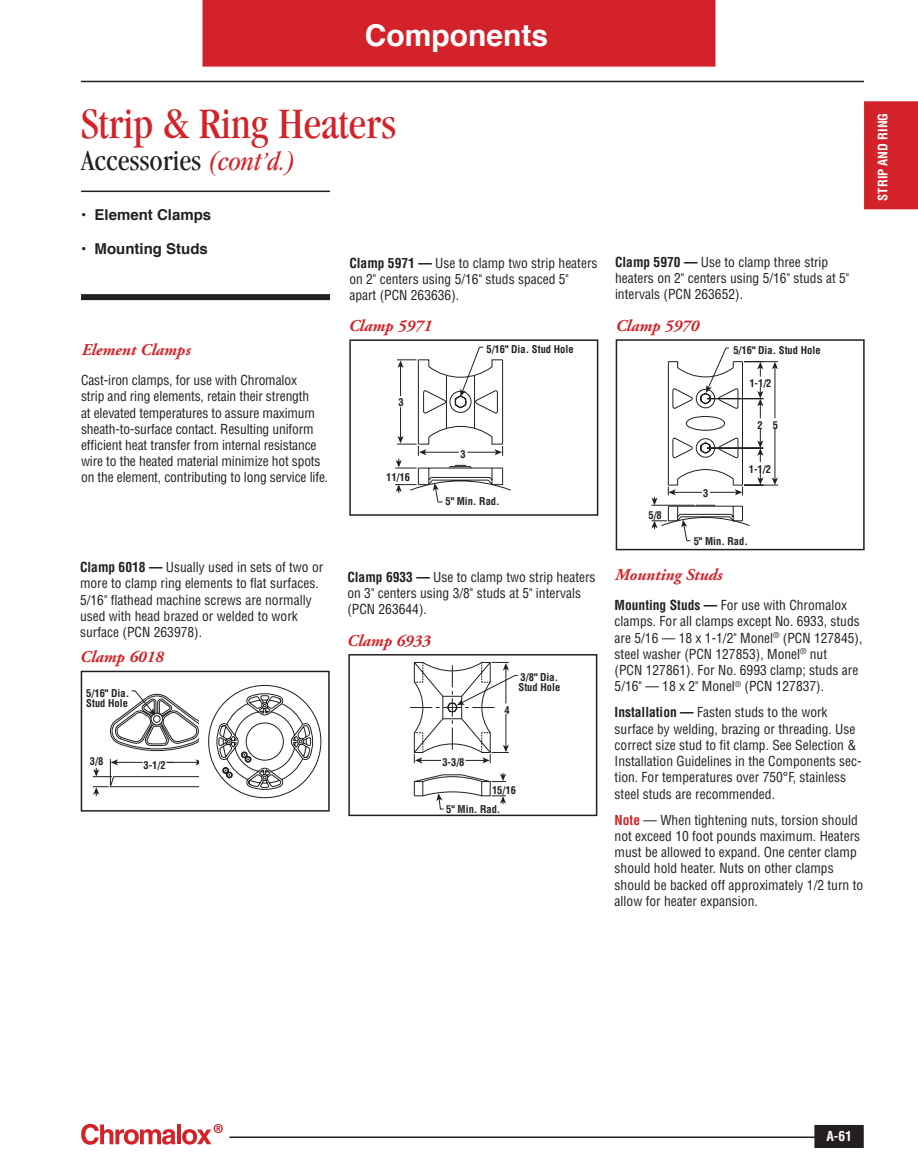
<style>
.page{position:relative;width:918px;height:1175px;background:#fff}
.page>*{position:absolute;margin:0;border:0;box-sizing:border-box;transform-origin:0 0}
.t1{font:condensed 45px "Garamond";color:#d32229}
.t2{font:condensed 30px "Garamond";color:#231f20}
.t3{font:700 30px "Helvetica";color:#fff}
.t4{font:italic 700 16.5px "Adobe Garamond";color:#d32229}
.t5{font:700 15px "Helvetica";color:#231f20}
.t6{font:condensed 13.5px/16.2px "Helvetica";color:#231f20}
.t7{font:700 condensed 13.5px "Helvetica";color:#fff}
.t8{font:700 condensed 12.75px "Helvetica";color:#fff}
.t9{font:700 condensed 10.5px/10.5px "Helvetica";color:#231f20}
.s1{font-style:italic;font-size:27px;color:#d32229}
.s2{font-weight:700}
.s3{font-weight:700;color:#d32229}
</style>
<div class="page">
<div style="left:815px;top:1125px;width:48px;height:22px;background:#231f20"></div>
<div style="left:814px;top:1124px;width:50px;height:24px;border:2px solid #231f20"></div>
<hr style="left:81px;top:81px;width:783px;height:1px;background:#231f20">
<hr style="left:230px;top:1136px;width:588px;height:2px;background:#231f20">
<svg style="left:81px;top:1123px;width:95px;height:21px"></svg>
<hr style="left:177px;top:1124px;width:4px;height:20px;background:#d32229">
<svg style="left:182px;top:1124px;width:41px;height:20px"></svg>
<div style="left:202px;top:0;width:514px;height:67px;background:#d32229"></div>
<div style="left:864px;top:101px;width:54px;height:108px;background:#d32229"></div>
<hr style="left:81px;top:190px;width:249px;height:2px;background:#231f20">
<div style="left:81px;top:294px;width:249px;height:6px;background:#231f20"></div>
<svg style="left:93px;top:684px;width:229px;height:114px"></svg>
<div style="left:143px;top:757px;width:23px;height:15px;background:#fff"></div>
<div style="left:81px;top:670px;width:249px;height:141px;border:2px solid #231f20"></div>
<svg style="left:410px;top:661px;width:108px;height:148px"></svg>
<div style="left:501px;top:703px;width:12px;height:10px;background:#fff"></div>
<div style="left:441px;top:755px;width:24px;height:14px;background:#fff"></div>
<div style="left:348px;top:654px;width:249px;height:162px;border:2px solid #231f20"></div>
<hr style="left:775px;top:425px;width:1px;height:55px;background:#231f20">
<svg style="left:772px;top:477px;width:6px;height:8px"></svg>
<hr style="left:744px;top:485px;width:34px;height:1px;background:#231f20">
<hr style="left:775px;top:367px;width:1px;height:55px;background:#231f20">
<svg style="left:772px;top:362px;width:6px;height:7px"></svg>
<hr style="left:744px;top:361px;width:34px;height:1px;background:#231f20">
<svg style="left:651px;top:347px;width:112px;height:194px"></svg>
<div style="left:702px;top:485px;width:8px;height:12px;background:#fff"></div>
<div style="left:750px;top:462px;width:19px;height:10px;background:#fff"></div>
<div style="left:756px;top:418px;width:28px;height:10px;background:#fff"></div>
<div style="left:750px;top:377px;width:21px;height:10px;background:#fff"></div>
<div style="left:616px;top:339px;width:249px;height:211px;border:2px solid #231f20"></div>
<svg style="left:395px;top:347px;width:116px;height:156px"></svg>
<div style="left:459px;top:447px;width:8px;height:11px;background:#fff"></div>
<div style="left:398px;top:396px;width:12px;height:11px;background:#fff"></div>
<div style="left:349px;top:339px;width:249px;height:177px;border:2px solid #231f20"></div>
<h2 class="t3" style="left:365px;top:11px;width:185px">Components</h2>
<p class="t1" style="left:81px;top:98px;width:316px">Strip &amp; Ring Heaters</p>
<p class="t2" style="left:81px;top:144px;width:217px">Accessories <span class="s1">(cont’d.)</span></p>
<p class="t5" style="left:81px;top:203px;width:132px">• Element Clamps</p>
<p class="t5" style="left:81px;top:236px;width:128px">• Mounting Studs</p>
<p class="t4" style="left:81px;top:341px;width:110px">Element Clamps</p>
<p class="t6" style="left:81px;top:372px;width:249px">Cast-iron clamps, for use with Chromalox<br>strip and ring elements, retain their strength<br>at elevated temperatures to assure maximum sheath-to-surface contact. Resulting uniform efficient heat transfer from internal resistance wire to the heated material minimize hot spots on the element, contributing to long service life.</p>
<p class="t6" style="left:349px;top:254px;width:250px"><span class="s2">Clamp 5971 —</span> Use to clamp two strip heaters on 2" centers using 5/16" studs spaced 5" apart (PCN 263636).</p>
<p class="t4" style="left:348px;top:316px;width:85px">Clamp 5971</p>
<p class="t9" style="left:486px;top:344px;width:89px">5/16" Dia. Stud Hole</p>
<p class="t9" style="left:398px;top:397px;width:7px">3</p>
<p class="t9" style="left:386px;top:471px;width:25px">11/16</p>
<p class="t9" style="left:461px;top:449px;width:7px">3</p>
<p class="t9" style="left:445px;top:496px;width:56px">5" Min. Rad.</p>
<p class="t6" style="left:615px;top:254px;width:236px"><span class="s2">Clamp 5970 —</span> Use to clamp three strip heaters on 2" centers using 5/16" studs at 5" intervals (PCN 263652).</p>
<p class="t4" style="left:615px;top:316px;width:85px">Clamp 5970</p>
<p class="t9" style="left:648px;top:510px;width:15px">5/8</p>
<p class="t9" style="left:703px;top:488px;width:7px">3</p>
<p class="t9" style="left:733px;top:345px;width:89px">5/16" Dia. Stud Hole</p>
<p class="t9" style="left:749px;top:378px;width:24px">1-1/2</p>
<p class="t9" style="left:758px;top:419px;width:22px">2 5</p>
<p class="t9" style="left:749px;top:463px;width:24px">1-1/2</p>
<p class="t9" style="left:694px;top:535px;width:56px">5" Min. Rad.</p>
<p class="t6" style="left:80px;top:559px;width:245px"><span class="s2">Clamp 6018 —</span> Usually used in sets of two or more to clamp ring elements to flat surfaces.<br>5/16" flathead machine screws are normally used with head brazed or welded to work surface (PCN 263978).</p>
<p class="t4" style="left:615px;top:566px;width:109px">Mounting Studs</p>
<p class="t6" style="left:347px;top:569px;width:250px"><span class="s2">Clamp 6933 —</span> Use to clamp two strip heaters on 3" centers using 3/8" studs at 5" intervals (PCN 263644).</p>
<p class="t4" style="left:347px;top:631px;width:85px">Clamp 6933</p>
<p class="t6" style="left:615px;top:597px;width:249px"><span class="s2">Mounting Studs —</span> For use with Chromalox clamps. For all clamps except No. 6933, studs are 5/16 — 18 x 1-1/2" Monel<sup>®</sup> (PCN 127845), steel washer (PCN 127853), Monel<sup>®</sup> nut<br>(PCN 127861). For No. 6993 clamp; studs are 5/16" — 18 x 2" Monel<sup>®</sup> (PCN 127837).</p>
<p class="t6" style="left:615px;top:704px;width:249px"><span class="s2">Installation —</span> Fasten studs to the work surface by welding, brazing or threading. Use correct size stud to fit clamp. See Selection &amp; Installation Guidelines in the Components sec&shy;tion. For temperatures over 750°F, stainless steel studs are recommended.</p>
<p class="t6" style="left:615px;top:811px;width:250px"><span class="s3">Note</span> — When tightening nuts, torsion should not exceed 10 foot pounds maximum. Heaters must be allowed to expand. One center clamp should hold heater. Nuts on other clamps should be backed off approximately 1/2 turn to allow for heater expansion.</p>
<p class="t4" style="left:80px;top:647px;width:85px">Clamp 6018</p>
<p class="t9" style="left:519px;top:672px;width:43px">3/8" Dia.<br>Stud Hole</p>
<p class="t9" style="left:86px;top:687px;width:44px">5/16" Dia.<br>Stud Hole</p>
<p class="t9" style="left:504px;top:704px;width:7px">4</p>
<p class="t9" style="left:90px;top:755px;width:15px">3/8</p>
<p class="t9" style="left:442px;top:757px;width:24px">3-3/8</p>
<p class="t9" style="left:446px;top:803px;width:56px">5" Min. Rad.</p>
<p class="t9" style="left:143px;top:759px;width:24px">3-1/2</p>
<p class="t9" style="left:492px;top:784px;width:25px">15/16</p>
<p class="t8" style="left:875px;top:201px;width:89px;rotate:-90deg">strip and ring</p>
<p class="t7" style="left:826px;top:1127px;width:27px">A-61</p>
</div>
